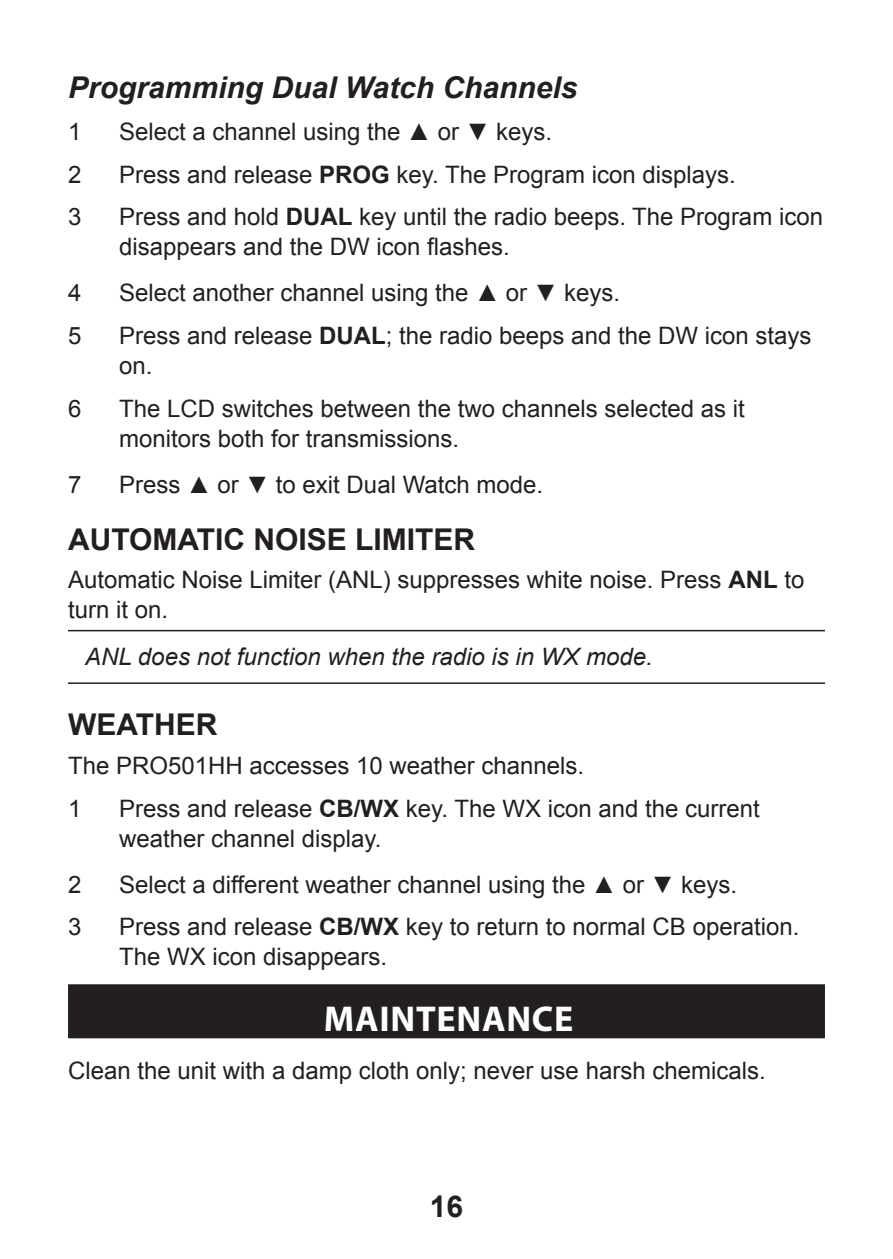
<style>
.page{position:relative;width:893px;height:1259px;background:#fff}
.page>*{position:absolute;margin:0;border:0;box-sizing:border-box;transform-origin:0 0}
.t1{font:700 36px "Myriad Pro";letter-spacing:.02em;color:#fff}
.t2{font:700 30px "Arial";color:#231f20}
.t3{font:italic 700 30px "Arial";color:#231f20}
.t4{font:24px/30px "Arial";color:#231f20}
.t5{font:italic 24px "Arial";color:#231f20}
.s1{font-weight:700}
</style>
<div class="page">
<hr style="left:68px;top:630px;width:757px;height:1px;background:#231f20">
<hr style="left:68px;top:682px;width:757px;height:2px;background:#231f20">
<div style="left:68px;top:984px;width:757px;height:54px;background:#231f20"></div>
<p class="t3" style="left:68px;top:68px;width:511px">Programming Dual Watch Channels</p>
<p class="t4" style="left:68px;top:117px;width:15px">1</p>
<p class="t4" style="left:119px;top:117px;width:435px">Select a channel using the ▲ or ▼ keys.</p>
<p class="t4" style="left:68px;top:159px;width:15px">2</p>
<p class="t4" style="left:119px;top:159px;width:618px">Press and release <span class="s1">PROG</span> key. The Program icon displays.</p>
<p class="t4" style="left:68px;top:202px;width:15px">3</p>
<p class="t4" style="left:119px;top:202px;width:705px">Press and hold <span class="s1">DUAL</span> key until the radio beeps. The Program icon disappears and the DW icon flashes.</p>
<p class="t4" style="left:68px;top:278px;width:15px">4</p>
<p class="t4" style="left:119px;top:278px;width:503px">Select another channel using the ▲ or ▼ keys.</p>
<p class="t4" style="left:68px;top:321px;width:15px">5</p>
<p class="t4" style="left:119px;top:321px;width:694px">Press and release <span class="s1">DUAL</span>; the radio beeps and the DW icon stays on.</p>
<p class="t4" style="left:68px;top:393px;width:15px">6</p>
<p class="t4" style="left:119px;top:393px;width:627px">The LCD switches between the two channels selected as it monitors both for transmissions.</p>
<p class="t4" style="left:68px;top:469px;width:15px">7</p>
<p class="t4" style="left:119px;top:469px;width:426px">Press ▲ or ▼ to exit Dual Watch mode.</p>
<p class="t2" style="left:68px;top:519px;width:409px">AUTOMATIC NOISE LIMITER</p>
<p class="t4" style="left:68px;top:565px;width:738px">Automatic Noise Limiter (ANL) suppresses white noise. Press <span class="s1">ANL</span> to turn it on.</p>
<p class="t5" style="left:85px;top:641px;width:569px">ANL does not function when the radio is in WX mode.</p>
<p class="t2" style="left:68px;top:705px;width:151px">WEATHER</p>
<p class="t4" style="left:68px;top:744px;width:518px;line-height:42.9px">The PRO501HH accesses 10 weather channels.<br>1</p>
<p class="t4" style="left:119px;top:793px;width:642px">Press and release <span class="s1">CB/WX</span> key. The WX icon and the current weather channel display.</p>
<p class="t4" style="left:68px;top:869px;width:15px">2</p>
<p class="t4" style="left:119px;top:869px;width:620px">Select a different weather channel using the ▲ or ▼ keys.</p>
<p class="t4" style="left:68px;top:912px;width:15px">3</p>
<p class="t4" style="left:119px;top:912px;width:682px">Press and release <span class="s1">CB/WX</span> key to return to normal CB operation.<br>The WX icon disappears.</p>
<h1 class="t1" style="left:324px;top:999px;width:251px">MAINTENANCE</h1>
<p class="t4" style="left:68px;top:1055px;width:699px">Clean the unit with a damp cloth only; never use harsh chemicals.</p>
<p class="t2" style="left:430px;top:1186px;width:35px">16</p>
</div>
